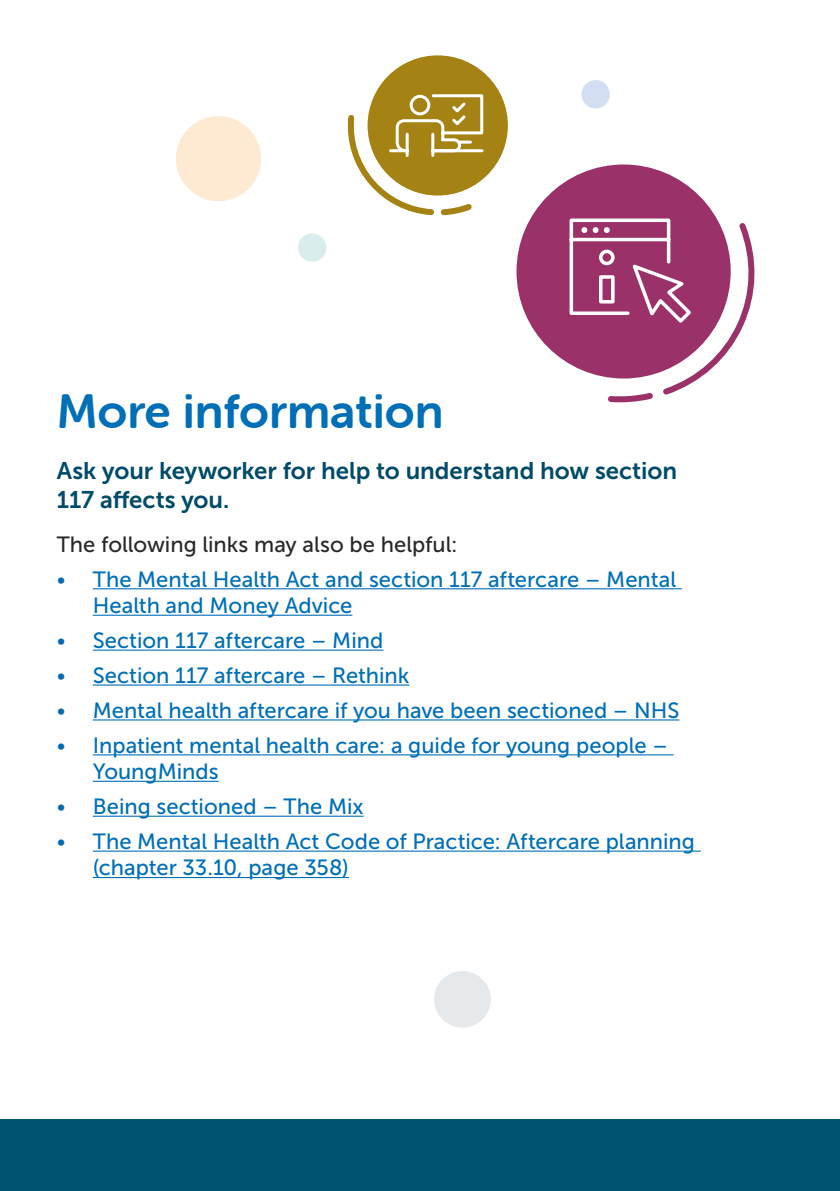
<style>
.page{position:relative;width:840px;height:1191px;background:#fff}
.page>*{position:absolute;margin:0;border:0;box-sizing:border-box;transform-origin:0 0}
.Header_2{font:48px "Museo Sans Rounded 700";color:#006fb8}
.Intro{font:24px/28.8px "Museo Sans 700";color:#004b69}
.t1{font:22px/26.4px "Museo Sans 500";color:#006fb8}
.body_copy{font:22px "Museo Sans 500";color:#282827}
.s1{font-family:"Museo Sans 300";color:#006ab4}
</style>
<div class="page">
<div style="left:0;top:1119px;width:839px;height:72px;background:#005371"></div>
<div style="left:298px;top:233px;width:28px;height:29px;background:#d8edec;border-radius:50%"></div>
<div style="left:581px;top:80px;width:28px;height:28px;background:#d3def2;border-radius:50%"></div>
<div style="left:434px;top:971px;width:56px;height:56px;background:#e5e9ec;border-radius:50%"></div>
<div style="left:176px;top:116px;width:85px;height:85px;background:#feead3;border-radius:50%"></div>
<hr style="left:93px;top:588px;width:588px;height:1px;background:#006fb8">
<hr style="left:93px;top:614px;width:259px;height:2px;background:#006fb8">
<hr style="left:93px;top:649px;width:290px;height:1px;background:#006fb8">
<hr style="left:93px;top:684px;width:316px;height:1px;background:#006fb8">
<hr style="left:93px;top:719px;width:586px;height:1px;background:#006fb8">
<hr style="left:93px;top:754px;width:580px;height:1px;background:#006fb8">
<hr style="left:93px;top:780px;width:125px;height:2px;background:#006fb8">
<hr style="left:93px;top:815px;width:270px;height:1px;background:#006fb8">
<hr style="left:93px;top:850px;width:607px;height:1px;background:#006fb8">
<hr style="left:93px;top:877px;width:255px;height:1px;background:#006fb8">
<div style="left:516px;top:164px;width:214px;height:214px;background:#9a3269;border-radius:50%"></div>
<div style="left:367px;top:55px;width:140px;height:140px;background:#a48213;border-radius:50%"></div>
<svg style="left:347px;top:93px;width:138px;height:123px"></svg>
<svg style="left:567px;top:217px;width:188px;height:186px"></svg>
<p class="Header_2" style="left:57px;top:385px;width:388px">More information</p>
<p class="Intro" style="left:57px;top:457px;width:621px">Ask your keyworker for help to understand how section<br>117 affects you.</p>
<p class="body_copy" style="left:57px;top:532px;width:402px">The following links may also be helpful:</p>
<p class="t1" style="left:93px;top:566px;width:584px;text-indent:-36px"><span class="s1">•</span> The Mental Health Act and section 117 aftercare – Mental<br>Health and Money Advice</p>
<p class="t1" style="left:57px;top:627px;width:328px"><span class="s1">•</span> Section 117 aftercare – Mind</p>
<p class="t1" style="left:57px;top:662px;width:354px"><span class="s1">•</span> Section 117 aftercare – Rethink</p>
<p class="t1" style="left:57px;top:697px;width:623px"><span class="s1">•</span> Mental health aftercare if you have been sectioned – NHS</p>
<p class="t1" style="left:93px;top:732px;width:576px;text-indent:-36px"><span class="s1">•</span> Inpatient mental health care: a guide for young people –<br>YoungMinds</p>
<p class="t1" style="left:57px;top:793px;width:308px"><span class="s1">•</span> Being sectioned – The Mix</p>
<p class="t1" style="left:93px;top:828px;width:603px;text-indent:-36px"><span class="s1">•</span> The Mental Health Act Code of Practice: Aftercare planning (chapter 33.10, page 358)</p>
</div>
